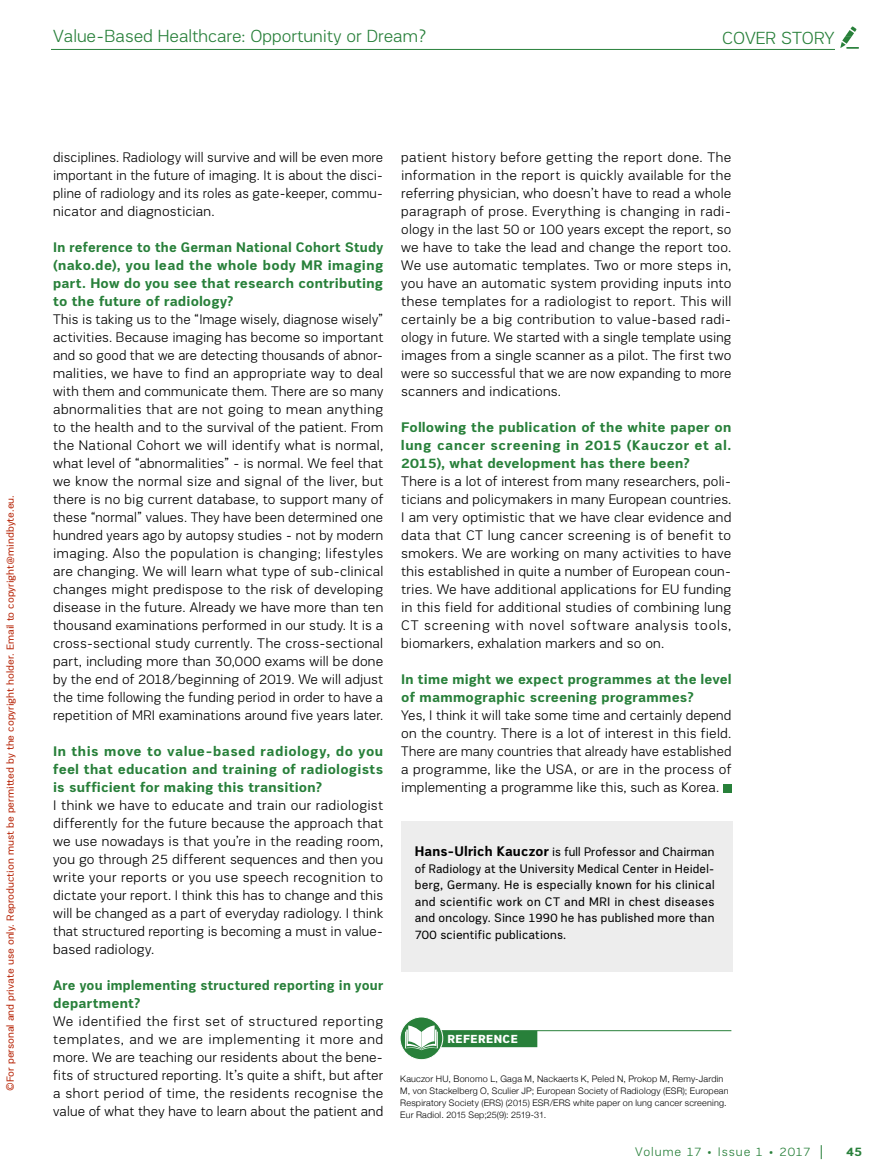
<style>
.page{position:relative;width:893px;height:1174px;background:#fff}
.page>*{position:absolute;margin:0;border:0;box-sizing:border-box;transform-origin:0 0}
.t1{font:300 18px "PRC Fidelity";color:#28803a}
.t2{font:300 14.25px/18px "PRC Fidelity";letter-spacing:.015em;color:#000;text-align:justify}
.t3{font:700 14.25px/18px "PRC Fidelity";letter-spacing:.015em;color:#28803a;text-align:justify}
.t4{font:300 14.25px/18px "PRC Fidelity";letter-spacing:.015em;color:#000;text-align:justify;scale:.96 1}
.t5{font:700 14.25px/18px "PRC Fidelity";letter-spacing:.015em;color:#28803a;text-align:justify;scale:.96 1}
.t6{font:700 14.25px/18px "PRC Fidelity";letter-spacing:.015em;color:#28803a;scale:.95 1}
.t7{font:12.75px/16.5px "PRC Fidelity";letter-spacing:.02em;color:#000;text-align:justify;scale:.93 1}
.t8{font:300 12.75px "PRC Fidelity";letter-spacing:.065em;color:#28803a}
.t9{font:700 12.75px "PRC Fidelity";color:#28803a}
.t10{font:900 12px "PRC Fidelity";letter-spacing:.045em;color:#fff}
.t11{font:10.5px "PRC Fidelity";color:#b8290c}
.t12{font:300 9px/12px "Helvetica Neue";letter-spacing:.025em;color:#000}
.s1{font-weight:700;font-size:14.25px}
</style>
<div class="page">
<svg style="left:840px;top:27px;width:18px;height:22px"></svg>
<hr style="left:51px;top:49px;width:784px;height:1px;background:#28803a">
<svg style="left:821px;top:1145px;width:1px;height:14px"></svg>
<div style="left:723px;top:783px;width:8px;height:9px;background:#28803a"></div>
<hr style="left:438px;top:1030px;width:293px;height:1px;background:#28803a">
<div style="left:439px;top:1030px;width:98px;height:17px;background:#28803a"></div>
<div style="left:400px;top:1017px;width:43px;height:42px;background:#28803a;border-radius:50%"></div>
<div style="left:400px;top:1016px;width:43px;height:44px;border:1px solid #fff;border-radius:50%"></div>
<svg style="left:405px;top:1025px;width:33px;height:25px"></svg>
<div style="left:401px;top:821px;width:332px;height:151px;background:#ededed"></div>
<p class="t1" style="left:53px;top:26px;width:376px">Value-Based Healthcare: Opportunity or Dream?</p>
<p class="t1" style="left:722px;top:28px;width:71px">COVER STOR</p>
<p class="t1" style="left:825px;top:28px;width:12px">Y</p>
<p class="t11" style="left:4px;top:1091px;width:597px;rotate:-90deg">©For personal and private use only. Reproduction must be permitted by the copyright holder. Email to copyright@mindbyte.eu.</p>
<p class="t4" style="left:53px;top:148px;width:345px">disciplines. Radiology will survive and will be even more important in the future of imaging. It is about the disci&shy;pline of radiology and its roles as gate-keeper, commu&shy;nicator and diagnostician.</p>
<p class="t5" style="left:53px;top:238px;width:345px">In reference to the German National Cohort Study (nako.de), you lead the whole body MR imaging part. How do you see that research contributing to the future of radiology?</p>
<p class="t2" style="left:53px;top:310px;width:332px">This is taking us to the “I mage wisely, diagnose wisely” activities. Because imaging has become so important and so good that we are detecting thousands of abnor&shy;malities, we have to find an appropriate way to deal with them and communicate them. There are so many abnormalities that are not going to mean anything to the health and to the survival of the patient. From the National Cohort we will identify what is normal, what level of “abnormalities” - is normal. We feel that we know the normal size and signal of the liver, but there is no big current database, to support many of these “normal” values. They have been determined one hundred years ago by autopsy studies - not by modern imaging. Also the population is changing; lifestyles are changing. We will learn what type of sub-clinical changes might predispose to the risk of developing disease in the future. Already we have more than ten thousand examinations performed in our study. It is a cross-sectional study currently. The cross-sectional part, including more than 30,000 exams will be done by the end of 2018/beginning of 2019. We will adjust the time following the funding period in order to have a repetition of MRI examinations around five years later.</p>
<p class="t3" style="left:53px;top:742px;width:332px">In this move to value-based radiology, do you feel that education and training of radiologists is sufficient for making this transition?</p>
<p class="t2" style="left:53px;top:796px;width:332px">I think we have to educate and train our radiologist differently for the future because the approach that we use nowadays is that you’re in the reading room, you go through 25 different sequences and then you write your reports or you use speech recognition to dictate your report. I think this has to change and this will be changed as a part of everyday radiology. I think that structured reporting is becoming a must in value&shy;based radiology.</p>
<p class="t6" style="left:53px;top:976px;width:349px">Are you implementing structured reporting in your department?</p>
<p class="t2" style="left:53px;top:1012px;width:332px">We identified the first set of structured reporting templates, and we are implementing it more and more. We are teaching our residents about the bene&shy;fits of structured reporting. It’s quite a shift, but after a short period of time, the residents recognise the value of what they have to learn about the patient and</p>
<p class="t2" style="left:401px;top:148px;width:332px">patient history before getting the report done. The information in the report is quickly available for the referring physician, who doesn’t have to read a whole paragraph of prose. Everything is changing in radi&shy;ology in the last 50 or 100 years except the report, so we have to take the lead and change the report too.<br>We use automatic templates. Two or more steps in, you have an automatic system providing inputs into these templates for a radiologist to report. This will certainly be a big contribution to value-based radi&shy;ology in future. We started with a single template using images from a single scanner as a pilot. The first two were so successful that we are now expanding to more scanners and indications.</p>
<p class="t3" style="left:401px;top:418px;width:332px">Following the publication of the white paper on lung cancer screening in 2015 (Kauczor et al.<br>2015), what development has there been?</p>
<p class="t2" style="left:401px;top:472px;width:332px">There is a lot of interest from many researchers, poli&shy;ticians and policymakers in many European countries.<br>I am very optimistic that we have clear evidence and data that CT lung cancer screening is of benefit to smokers. We are working on many activities to have this established in quite a number of European coun&shy;tries. We have additional applications for EU funding in this field for additional studies of combining lung CT screening with novel software analysis tools, biomarkers, exhalation markers and so on.</p>
<p class="t3" style="left:401px;top:670px;width:332px">In time might we expect programmes at the level of mammographic screening programmes?</p>
<p class="t2" style="left:401px;top:706px;width:332px">Yes, I think it will take some time and certainly depend on the country. There is a lot of interest in this field.<br>There are many countries that already have established a programme, like the USA, or are in the process of implementing a programme like this, such as Korea.</p>
<p class="t7" style="left:415px;top:843px;width:324px"><span class="s1">Hans-Ulrich Kauczor</span> is full Professor and Chairman of Radiology at the University Medical Center in Heidel&shy;berg, Germany. He is especially known for his clinical and scientific work on CT and MRI in chest diseases and oncology. Since 1990 he has published more than 700 scientific publications.</p>
<p class="t10" style="left:447px;top:1032px;width:72px">REFERENCE</p>
<p class="t12" style="left:400px;top:1071px;width:330px">Kauczor HU, Bonomo L, Gaga M, Nackaerts K, Peled N, Prokop M, Remy-Jardin M, von Stackelberg O, Sculier JP; European Society of Radiology (ESR); European Respiratory Society (ERS) (2015) ESR/ERS white paper on lung cancer screening.<br>Eur Radiol. 2015 Sep;25(9): 2519-31.</p>
<p class="t8" style="left:635px;top:1144px;width:177px">Volume 17 • Issue 1 • 2017</p>
<p class="t9" style="left:846px;top:1144px;width:17px">45</p>
</div>
